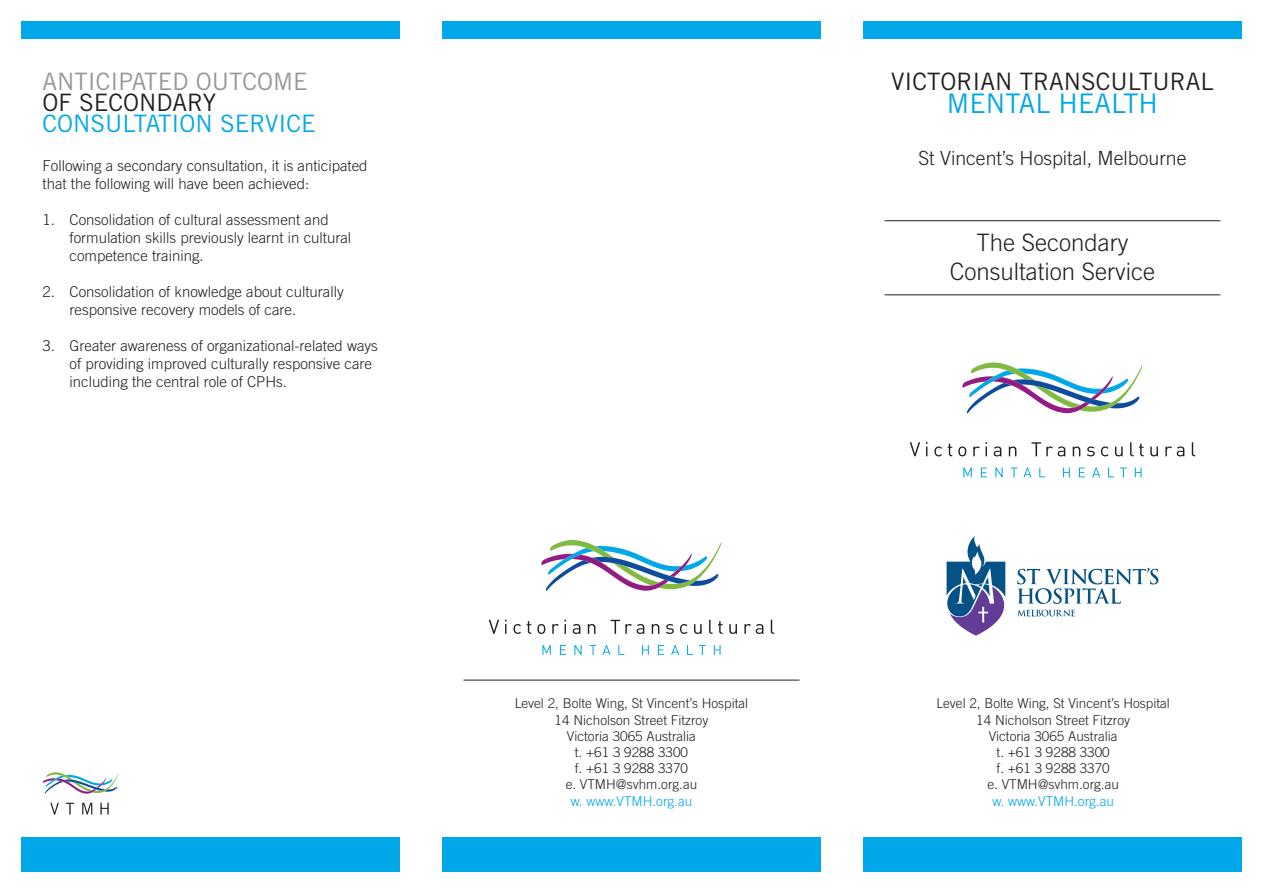
<style>
.page{position:relative;width:1263px;height:893px;background:#fff}
.page>*{position:absolute;margin:0;border:0;box-sizing:border-box;transform-origin:0 0}
.t1{font:27px "Trade Gothic";color:#00a7e9}
.t2{font:24px "Trade Gothic";color:#231f20}
.t3{font:300 24px/28.8px "Trade Gothic";color:#231f20;text-align:center}
.t4{font:24px "Trade Gothic";color:#00a7e9}
.t5{font:24px "Trade Gothic";color:#979799}
.t6{font:300 19.5px "Trade Gothic";color:#231f20}
.t7{font:300 15px/18px "Trade Gothic";color:#231f20}
.t8{font:300 13.5px "Trade Gothic";color:#231f20}
.t9{font:300 13.5px "Trade Gothic";color:#00a7e9}
</style>
<div class="page">
<div style="left:21px;top:838px;width:379px;height:34px;background:#00a7e9"></div>
<div style="left:442px;top:838px;width:379px;height:34px;background:#00a7e9"></div>
<div style="left:863px;top:838px;width:379px;height:34px;background:#00a7e9"></div>
<div style="left:21px;top:21px;width:379px;height:17px;background:#00a7e9"></div>
<div style="left:442px;top:21px;width:379px;height:17px;background:#00a7e9"></div>
<div style="left:863px;top:21px;width:379px;height:17px;background:#00a7e9"></div>
<svg style="left:910px;top:442px;width:10px;height:14px"></svg>
<svg style="left:926px;top:442px;width:1px;height:14px"></svg>
<svg style="left:934px;top:444px;width:18px;height:12px"></svg>
<svg style="left:958px;top:446px;width:8px;height:10px"></svg>
<svg style="left:973px;top:442px;width:14px;height:14px"></svg>
<svg style="left:994px;top:446px;width:7px;height:10px"></svg>
<svg style="left:1009px;top:446px;width:7px;height:10px"></svg>
<svg style="left:1031px;top:442px;width:34px;height:14px"></svg>
<svg style="left:1073px;top:446px;width:7px;height:10px"></svg>
<svg style="left:1087px;top:446px;width:8px;height:10px"></svg>
<svg style="left:1101px;top:446px;width:7px;height:10px"></svg>
<svg style="left:1115px;top:447px;width:7px;height:9px"></svg>
<svg style="left:1130px;top:442px;width:3px;height:14px"></svg>
<svg style="left:1139px;top:444px;width:5px;height:12px"></svg>
<svg style="left:1150px;top:447px;width:8px;height:9px"></svg>
<svg style="left:1165px;top:446px;width:19px;height:10px"></svg>
<svg style="left:1192px;top:442px;width:3px;height:14px"></svg>
<svg style="left:963px;top:467px;width:9px;height:10px"></svg>
<svg style="left:981px;top:467px;width:6px;height:10px"></svg>
<svg style="left:995px;top:467px;width:8px;height:10px"></svg>
<svg style="left:1011px;top:467px;width:6px;height:10px"></svg>
<svg style="left:1023px;top:467px;width:8px;height:10px"></svg>
<svg style="left:1039px;top:467px;width:6px;height:10px"></svg>
<svg style="left:1063px;top:467px;width:7px;height:10px"></svg>
<svg style="left:1079px;top:467px;width:6px;height:10px"></svg>
<svg style="left:1092px;top:467px;width:8px;height:10px"></svg>
<svg style="left:1108px;top:467px;width:6px;height:10px"></svg>
<svg style="left:1120px;top:467px;width:7px;height:10px"></svg>
<svg style="left:1135px;top:467px;width:6px;height:10px"></svg>
<svg style="left:962px;top:362px;width:181px;height:52px"></svg>
<svg style="left:489px;top:620px;width:10px;height:14px"></svg>
<svg style="left:505px;top:620px;width:2px;height:14px"></svg>
<svg style="left:513px;top:624px;width:8px;height:10px"></svg>
<svg style="left:527px;top:621px;width:4px;height:13px"></svg>
<svg style="left:537px;top:624px;width:8px;height:10px"></svg>
<svg style="left:552px;top:620px;width:14px;height:14px"></svg>
<svg style="left:573px;top:624px;width:7px;height:10px"></svg>
<svg style="left:588px;top:624px;width:7px;height:10px"></svg>
<svg style="left:610px;top:620px;width:34px;height:14px"></svg>
<svg style="left:652px;top:624px;width:7px;height:10px"></svg>
<svg style="left:666px;top:624px;width:8px;height:10px"></svg>
<svg style="left:680px;top:624px;width:7px;height:10px"></svg>
<svg style="left:694px;top:624px;width:8px;height:10px"></svg>
<svg style="left:709px;top:620px;width:3px;height:14px"></svg>
<svg style="left:718px;top:621px;width:5px;height:13px"></svg>
<svg style="left:729px;top:624px;width:8px;height:10px"></svg>
<svg style="left:744px;top:624px;width:19px;height:10px"></svg>
<svg style="left:771px;top:620px;width:3px;height:14px"></svg>
<svg style="left:542px;top:645px;width:9px;height:10px"></svg>
<svg style="left:560px;top:645px;width:6px;height:10px"></svg>
<svg style="left:574px;top:645px;width:8px;height:10px"></svg>
<svg style="left:590px;top:645px;width:6px;height:10px"></svg>
<svg style="left:602px;top:645px;width:8px;height:10px"></svg>
<svg style="left:618px;top:645px;width:6px;height:10px"></svg>
<svg style="left:642px;top:645px;width:7px;height:10px"></svg>
<svg style="left:658px;top:645px;width:6px;height:10px"></svg>
<svg style="left:671px;top:645px;width:8px;height:10px"></svg>
<svg style="left:687px;top:645px;width:6px;height:10px"></svg>
<svg style="left:699px;top:645px;width:7px;height:10px"></svg>
<svg style="left:714px;top:645px;width:6px;height:10px"></svg>
<svg style="left:541px;top:540px;width:181px;height:51px"></svg>
<svg style="left:1018px;top:610px;width:57px;height:6px"></svg>
<svg style="left:946px;top:536px;width:59px;height:100px"></svg>
<svg style="left:1017px;top:568px;width:141px;height:36px"></svg>
<svg style="left:43px;top:772px;width:76px;height:22px"></svg>
<svg style="left:50px;top:803px;width:9px;height:11px"></svg>
<svg style="left:66px;top:803px;width:8px;height:11px"></svg>
<svg style="left:82px;top:803px;width:10px;height:11px"></svg>
<svg style="left:100px;top:803px;width:9px;height:11px"></svg>
<hr style="left:463px;top:680px;width:336px;height:1px;background:#231f20">
<hr style="left:884px;top:220px;width:336px;height:1px;background:#231f20">
<hr style="left:884px;top:294px;width:336px;height:1px;background:#231f20">
<p class="t5" style="left:43px;top:67px;width:267px">ANTICIPATED OUTCOME</p>
<p class="t2" style="left:43px;top:88px;width:175px">OF SECONDARY</p>
<p class="t4" style="left:43px;top:109px;width:275px">CONSULTATION SERVICE</p>
<p class="t7" style="left:43px;top:157px;width:327px">Following a secondary consultation, it is anticipated that the following will have been achieved:</p>
<p class="t7" style="left:70px;top:211px;width:283px;text-indent:-27px">1. Consolidation of cultural assessment and formulation skills previously learnt in cultural competence training.</p>
<p class="t7" style="left:70px;top:283px;width:276px;text-indent:-27px">2. Consolidation of knowledge about culturally responsive recovery models of care.</p>
<p class="t7" style="left:70px;top:337px;width:310px;text-indent:-27px">3. Greater awareness of organizational-related ways of providing improved culturally responsive care including the central role of CPHs.</p>
<p class="t8" style="left:515px;top:695px;width:235px">Level 2, Bolte Wing, St Vincent’s Hospital</p>
<p class="t8" style="left:555px;top:712px;width:155px">14 Nicholson Street Fitzroy</p>
<p class="t8" style="left:567px;top:728px;width:131px">Victoria 3065 Australia</p>
<p class="t8" style="left:575px;top:744px;width:115px">t. +61 3 9288 3300</p>
<p class="t8" style="left:575px;top:760px;width:115px">f. +61 3 9288 3370</p>
<p class="t8" style="left:566px;top:776px;width:133px">e. VTMH@svhm.org.au</p>
<p class="t9" style="left:571px;top:793px;width:123px">w. www.VTMH.org.au</p>
<p class="t2" style="left:891px;top:67px;width:324px">VICTORIAN TRANSCULTURAL</p>
<p class="t1" style="left:947px;top:87px;width:213px">MENTAL HEALTH</p>
<p class="t6" style="left:918px;top:146px;width:269px">St Vincent’s Hospital, Melbourne</p>
<p class="t3" style="left:950px;top:228px;width:207px">The Secondary<br>Consultation Service</p>
<p class="t8" style="left:936px;top:695px;width:235px">Level 2, Bolte Wing, St Vincent’s Hospital</p>
<p class="t8" style="left:976px;top:712px;width:155px">14 Nicholson Street Fitzroy</p>
<p class="t8" style="left:989px;top:728px;width:131px">Victoria 3065 Australia</p>
<p class="t8" style="left:996px;top:744px;width:115px">t. +61 3 9288 3300</p>
<p class="t8" style="left:996px;top:760px;width:115px">f. +61 3 9288 3370</p>
<p class="t8" style="left:987px;top:776px;width:133px">e. VTMH@svhm.org.au</p>
<p class="t9" style="left:992px;top:793px;width:123px">w. www.VTMH.org.au</p>
</div>
